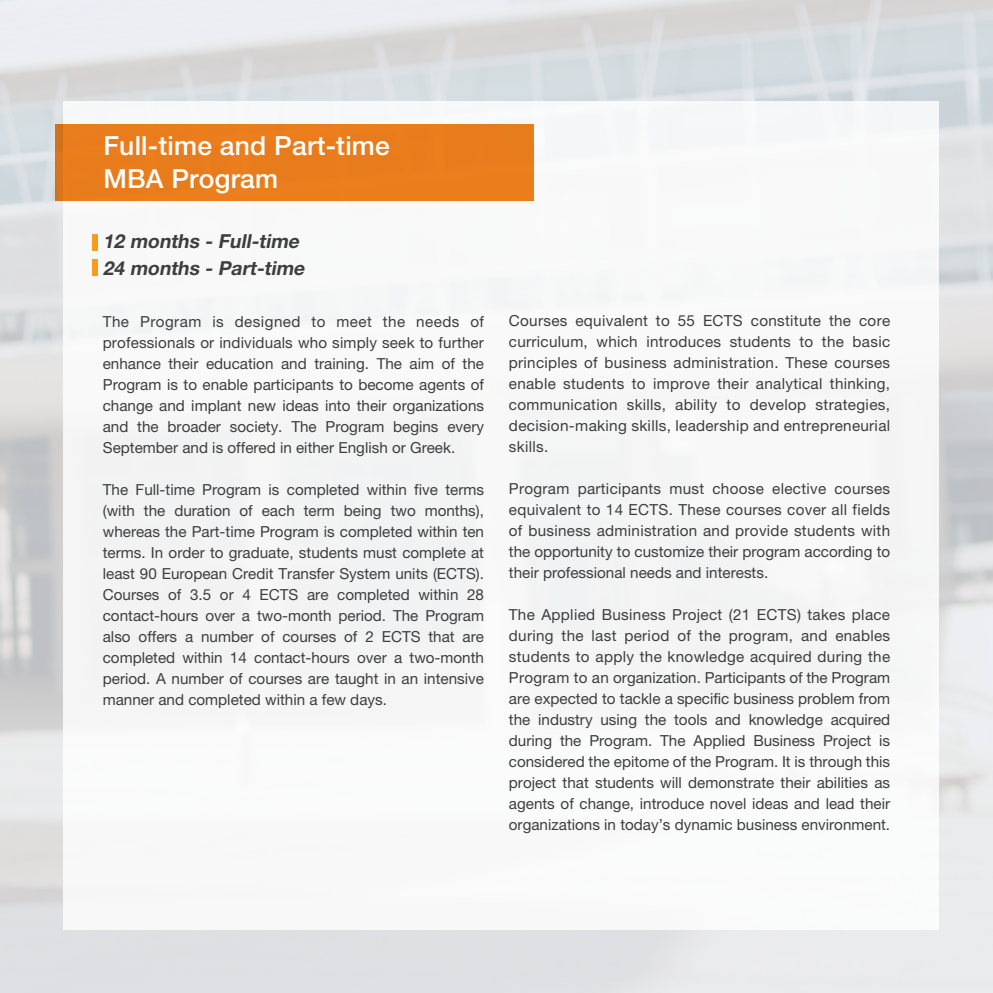
<style>
.page{position:relative;width:993px;height:993px;background:#fff}
.page>*{position:absolute;margin:0;border:0;box-sizing:border-box;transform-origin:0 0}
.t1{font:500 26.43px "Helvetica Neue LT Pro";letter-spacing:.01em;color:#fff}
.t2{font:italic 700 19.25px "Helvetica Neue LT Pro";color:#3e3e3f}
.t3{font:15.22px/21px "Helvetica Neue LT Pro";color:#3e3e3f;text-align:justify}
</style>
<div class="page">
<img style="left:0;top:0;width:992px;height:992px">
<div style="left:63px;top:102px;width:875px;height:827px;background:#f8f8f8"></div>
<div style="left:92px;top:234px;width:6px;height:16px;background:#f89c1c"></div>
<div style="left:92px;top:260px;width:6px;height:16px;background:#f89c1c"></div>
<div style="left:55px;top:124px;width:479px;height:76px;background:#e97c1c"></div>
<p class="t1" style="left:103px;top:129px;width:288px">Full-time and Part-time</p>
<p class="t1" style="left:103px;top:162px;width:176px">MBA Program</p>
<p class="t2" style="left:103px;top:229px;width:202px">12 months - Full-time</p>
<p class="t2" style="left:103px;top:256px;width:207px">24 months - Part-time</p>
<p class="t3" style="left:103px;top:311px;width:382px">The Program is designed to meet the needs of professionals or individuals who simply seek to further enhance their education and training. The aim of the Program is to enable participants to become agents of change and implant new ideas into their organizations and the broader society. The Program begins every September and is offered in either English or Greek.</p>
<p class="t3" style="left:103px;top:479px;width:382px">The Full-time Program is completed within five terms (with the duration of each term being two months), whereas the Part-time Program is completed within ten terms. In order to graduate, students must complete at least 90 European Credit Transfer System units (ECTS).<br>Courses of 3.5 or 4 ECTS are completed within 28 contact-hours over a two-month period. The Program also offers a number of courses of 2 ECTS that are completed within 14 contact-hours over a two-month period. A number of courses are taught in an intensive manner and completed within a few days.</p>
<p class="t3" style="left:508px;top:310px;width:382px">Courses equivalent to 55 ECTS constitute the core curriculum, which introduces students to the basic principles of business administration. These courses enable students to improve their analytical thinking, communication skills, ability to develop strategies, decision-making skills, leadership and entrepreneurial skills.</p>
<p class="t3" style="left:508px;top:478px;width:382px">Program participants must choose elective courses equivalent to 14 ECTS. These courses cover all fields of business administration and provide students with the opportunity to customize their program according to their professional needs and interests.</p>
<p class="t3" style="left:508px;top:604px;width:383px">The Applied Business Project (21 ECTS) takes place during the last period of the program, and enables students to apply the knowledge acquired during the Program to an organization. Participants of the Program are expected to tackle a specific business problem from the industry using the tools and knowledge acquired during the Program. The Applied Business Project is considered the epitome of the Program. It is through this project that students will demonstrate their abilities as agents of change, introduce novel ideas and lead their organizations in today’s dynamic business environment.</p>
</div>
